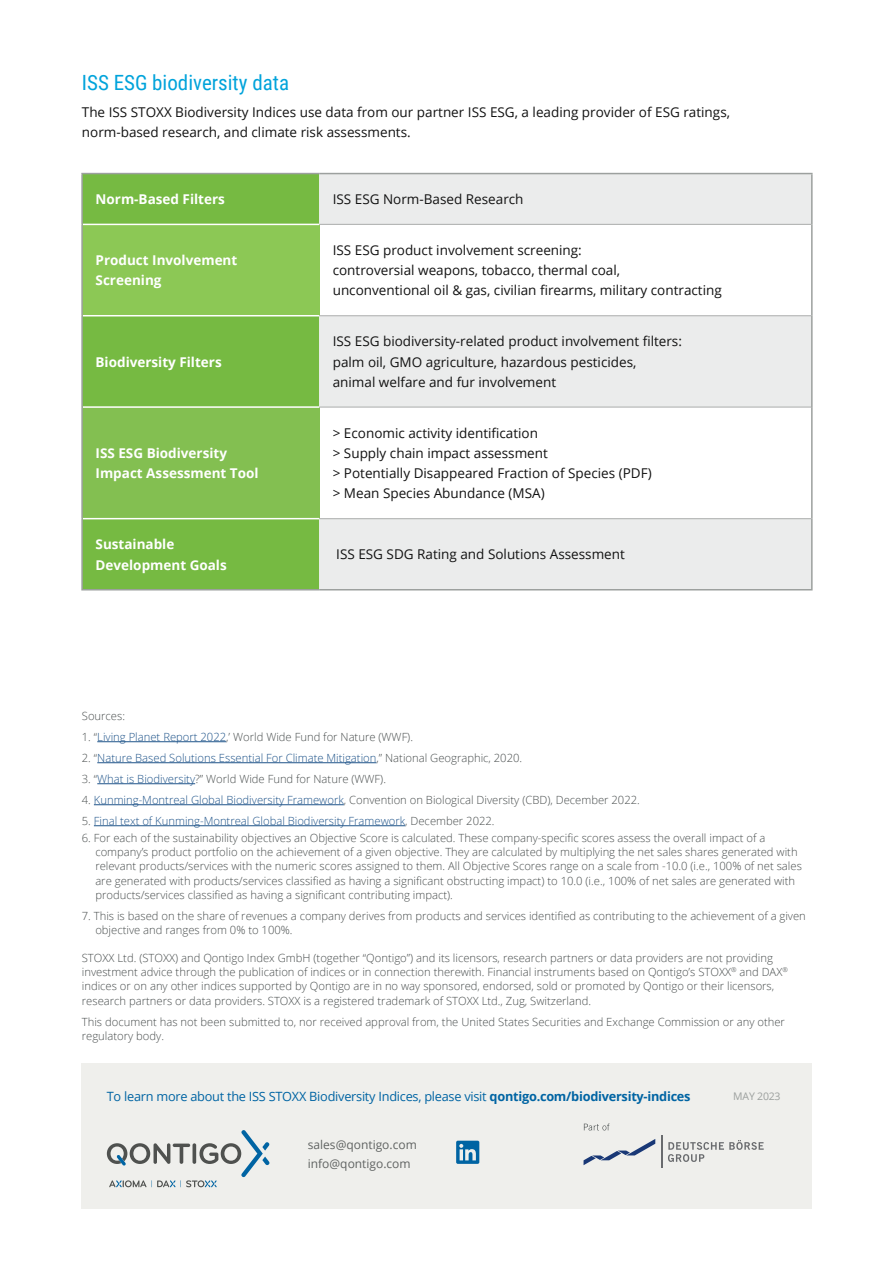
<style>
.page{position:relative;width:893px;height:1263px;background:#fff}
.page>*{position:absolute;margin:0;border:0;box-sizing:border-box;transform-origin:0 0}
.t1{font:21px "Roboto Condensed";color:#00a3db}
.t2{font:13.5px/20.2px "Open Sans";color:#121212}
.t3{font:700 13.5px/20.2px "Open Sans";color:#fff}
.t4{font:12.75px "Open Sans";letter-spacing:-.02em;color:#0064a3}
.t5{font:12px/19.5px "Open Sans";color:#606362}
.t6{font:300 11.25px/14.2px "Open Sans";color:#494e4e}
.t7{font:300 11.25px "Open Sans";color:#1f548a}
.t8{font:10.5px "Open Sans";letter-spacing:-.02em;color:#9ca09e}
.s1{color:#1f548a}
.s2{color:#494e4e}
.s3{font-weight:700}
</style>
<div class="page">
<div style="left:81px;top:1063px;width:731px;height:146px;background:#efefec"></div>
<svg style="left:668px;top:1140px;width:96px;height:22px"></svg>
<svg style="left:584px;top:1139px;width:71px;height:26px"></svg>
<hr style="left:661px;top:1135px;width:1px;height:33px;background:#696b6e">
<svg style="left:456px;top:1141px;width:23px;height:23px"></svg>
<svg style="left:584px;top:1123px;width:25px;height:7px"></svg>
<svg style="left:107px;top:1130px;width:162px;height:57px"></svg>
<hr style="left:97px;top:741px;width:129px;height:1px;background:#1f548a">
<hr style="left:97px;top:762px;width:279px;height:1px;background:#1f548a">
<hr style="left:97px;top:783px;width:98px;height:1px;background:#1f548a">
<hr style="left:94px;top:804px;width:250px;height:1px;background:#1f548a">
<hr style="left:94px;top:825px;width:311px;height:1px;background:#1f548a">
<div style="left:83px;top:174px;width:236px;height:415px;background:#76ba42"></div>
<svg style="left:319px;top:174px;width:492px;height:415px;fill:#ebecec"></svg>
<div style="left:82px;top:224px;width:237px;height:92px;background:#8cc855"></div>
<div style="left:82px;top:407px;width:237px;height:112px;background:#83bf51"></div>
<hr style="left:319px;top:224px;width:492px;height:1px;background:#b3b5b4">
<hr style="left:319px;top:315px;width:492px;height:1px;background:#b3b5b4">
<hr style="left:319px;top:406px;width:492px;height:2px;background:#b3b5b4">
<hr style="left:319px;top:518px;width:492px;height:1px;background:#b3b5b4">
<hr style="left:319px;top:173px;width:494px;height:1px;background:#9ca09e">
<hr style="left:811px;top:174px;width:2px;height:50px;background:#9ca09e">
<hr style="left:811px;top:224px;width:2px;height:92px;background:#9ca09e">
<hr style="left:811px;top:316px;width:2px;height:91px;background:#9ca09e">
<hr style="left:811px;top:407px;width:2px;height:112px;background:#9ca09e">
<hr style="left:811px;top:519px;width:2px;height:70px;background:#9ca09e">
<hr style="left:319px;top:589px;width:494px;height:1px;background:#9ca09e">
<hr style="left:83px;top:224px;width:236px;height:1px;background:#fff">
<hr style="left:83px;top:315px;width:236px;height:1px;background:#fff">
<hr style="left:83px;top:406px;width:236px;height:2px;background:#fff">
<hr style="left:83px;top:518px;width:236px;height:1px;background:#fff">
<hr style="left:81px;top:173px;width:238px;height:1px;background:#9ca09e">
<hr style="left:81px;top:589px;width:238px;height:1px;background:#9ca09e">
<hr style="left:81px;top:174px;width:2px;height:50px;background:#9ca09e">
<hr style="left:81px;top:224px;width:2px;height:92px;background:#9ca09e">
<hr style="left:81px;top:316px;width:2px;height:91px;background:#9ca09e">
<hr style="left:81px;top:407px;width:2px;height:112px;background:#9ca09e">
<hr style="left:81px;top:519px;width:2px;height:70px;background:#9ca09e">
<h1 class="t1" style="left:82px;top:68px;width:209px">ISS ESG biodiversity data</h1>
<p class="t2" style="left:82px;top:102px;width:650px">The ISS STOXX Biodiversity Indices use data from our partner ISS ESG, a leading provider of ESG ratings, norm-based research, and climate risk assessments.</p>
<p class="t3" style="left:96px;top:189px;width:131px">Norm-Based Filters</p>
<p class="t2" style="left:333px;top:189px;width:192px">ISS ESG Norm-Based Research</p>
<p class="t3" style="left:96px;top:250px;width:143px">Product Involvement<br>Screening</p>
<p class="t2" style="left:333px;top:240px;width:391px">ISS ESG product involvement screening:<br>controversial weapons, tobacco, thermal coal,<br>unconventional oil &amp; gas, civilian firearms, military contracting</p>
<p class="t3" style="left:96px;top:351px;width:128px">Biodiversity Filters</p>
<p class="t3" style="left:96px;top:442px;width:164px">ISS ESG Biodiversity<br>Impact Assessment Tool</p>
<p class="t2" style="left:333px;top:331px;width:351px">ISS ESG biodiversity-related product involvement filters: palm oil, GMO agriculture, hazardous pesticides, animal welfare and fur involvement</p>
<p class="t2" style="left:333px;top:422px;width:321px">&gt; Economic activity identification<br>&gt; Supply chain impact assessment<br>&gt; Potentially Disappeared Fraction of Species (PDF) &gt; Mean Species Abundance (MSA)</p>
<p class="t3" style="left:96px;top:534px;width:133px">Sustainable<br>Development Goals</p>
<p class="t2" style="left:336px;top:544px;width:290px">ISS ESG SDG Rating and Solutions Assessment</p>
<p class="t6" style="left:82px;top:708px;width:45px">Sources:</p>
<p class="t6" style="left:82px;top:729px;width:333px">1. “<span class="s1">Living Planet Report 2022</span>,’ World Wide Fund for Nature (WWF).</p>
<p class="t7" style="left:82px;top:750px;width:442px"><span class="s2">2. “</span>Nature Based Solutions Essential For Climate Mitigation<span class="s2">,” National Geographic, 2020.</span></p>
<p class="t6" style="left:82px;top:771px;width:306px">3. “<span class="s1">What is Biodiversity</span>?” World Wide Fund for Nature (WWF).</p>
<p class="t6" style="left:82px;top:792px;width:560px">4. <span class="s1">Kunming-Montreal Global Biodiversity Framework</span>, Convention on Biological Diversity (CBD), December 2022.</p>
<p class="t7" style="left:82px;top:813px;width:414px"><span class="s2">5.</span> Final text of Kunming-Montreal Global Biodiversity Framework<span class="s2">, December 2022.</span></p>
<p class="t6" style="left:95px;top:830px;width:708px;text-indent:-14px">6. For each of the sustainability objectives an Objective Score is calculated. These company-specific scores assess the overall impact of a company’s product portfolio on the achievement of a given objective. They are calculated by multiplying the net sales shares generated with relevant products/services with the numeric scores assigned to them. All Objective Scores range on a scale from -10.0 (i.e., 100% of net sales are generated with products/services classified as having a significant obstructing impact) to 10.0 (i.e., 100% of net sales are generated with products/services classified as having a significant contributing impact).</p>
<p class="t6" style="left:95px;top:908px;width:712px;text-indent:-14px">7. This is based on the share of revenues a company derives from products and services identified as contributing to the achievement of a given objective and ranges from 0% to 100%.</p>
<p class="t6" style="left:82px;top:950px;width:707px">STOXX Ltd. (STOXX) and Qontigo Index GmbH (together “Qontigo”) and its licensors, research partners or data providers are not providing investment advice through the publication of indices or in connection therewith. Financial instruments based on Qontigo’s STOXX<sup>®</sup> and DAX<sup>® </sup>indices or on any other indices supported by Qontigo are in no way sponsored, endorsed, sold or promoted by Qontigo or their licensors, research partners or data providers. STOXX is a registered trademark of STOXX Ltd., Zug, Switzerland.</p>
<p class="t6" style="left:82px;top:1014px;width:705px">This document has not been submitted to, nor received approval from, the United States Securities and Exchange Commission or any other regulatory body.</p>
<p class="t4" style="left:107px;top:1087px;width:585px">To learn more about the ISS STOXX Biodiversity Indices, please visit <span class="s3">qontigo.com/biodiversity-indices</span></p>
<p class="t5" style="left:308px;top:1134px;width:111px">sales@qontigo.com info@qontigo.com</p>
<p class="t8" style="left:733px;top:1089px;width:49px">MAY 2023</p>
</div>
